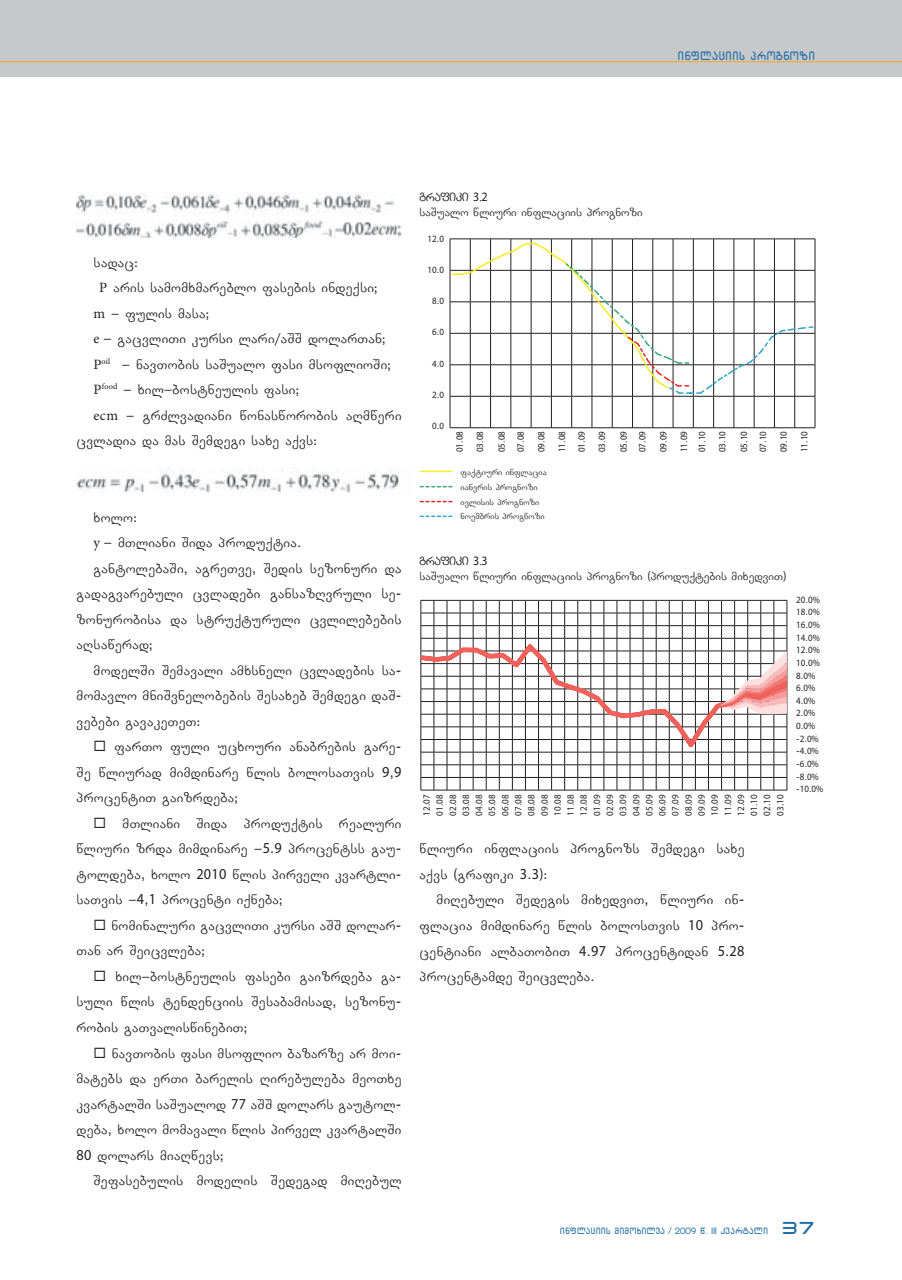
<style>
.page{position:relative;width:902px;height:1280px;background:#fff}
.page>*{position:absolute;margin:0;border:0;box-sizing:border-box;transform-origin:0 0}
.t1{font:14.25px/25.5px "A Kolkhety N";letter-spacing:.02em;color:#231f20;text-align:justify}
.t2{font:12px "A Kolkhety N";color:#231f20}
.t3{font:12px "A Kolkhety M";color:#231f20}
.t4{font:12px "Sanet";color:#206ea6}
.t5{font:9px/13px "A Kolkhety N";color:#231f20}
.t6{font:9px "Sanet";color:#206ea6}
.s1{font-family:"Minion Pro"}
.s2{font-family:"Gotthard";font-size:18px}
</style>
<div class="page">
<div style="left:0;top:0;width:901px;height:77px;background:#c7c8ca"></div>
<hr style="left:0;top:61px;width:901px;height:1px;background:#f9a51b">
<img style="left:77px;top:467px;width:323px;height:26px">
<hr style="left:449px;top:239px;width:1px;height:31px;background:#231f20">
<hr style="left:449px;top:271px;width:1px;height:31px;background:#231f20">
<hr style="left:449px;top:302px;width:1px;height:31px;background:#231f20">
<hr style="left:449px;top:333px;width:1px;height:32px;background:#231f20">
<hr style="left:449px;top:365px;width:1px;height:31px;background:#231f20">
<hr style="left:449px;top:396px;width:1px;height:32px;background:#231f20">
<hr style="left:470px;top:396px;width:1px;height:32px;background:#231f20">
<hr style="left:490px;top:396px;width:1px;height:32px;background:#231f20">
<hr style="left:510px;top:396px;width:1px;height:32px;background:#231f20">
<hr style="left:531px;top:396px;width:1px;height:32px;background:#231f20">
<hr style="left:551px;top:396px;width:1px;height:32px;background:#231f20">
<hr style="left:571px;top:396px;width:1px;height:32px;background:#231f20">
<hr style="left:591px;top:396px;width:1px;height:32px;background:#231f20">
<hr style="left:612px;top:396px;width:1px;height:32px;background:#231f20">
<hr style="left:632px;top:396px;width:1px;height:32px;background:#231f20">
<hr style="left:652px;top:396px;width:1px;height:32px;background:#231f20">
<hr style="left:672px;top:396px;width:1px;height:32px;background:#231f20">
<hr style="left:693px;top:396px;width:1px;height:32px;background:#231f20">
<hr style="left:713px;top:396px;width:1px;height:32px;background:#231f20">
<hr style="left:733px;top:396px;width:1px;height:32px;background:#231f20">
<hr style="left:753px;top:396px;width:1px;height:32px;background:#231f20">
<hr style="left:774px;top:396px;width:1px;height:32px;background:#231f20">
<hr style="left:794px;top:396px;width:1px;height:32px;background:#231f20">
<hr style="left:814px;top:396px;width:1px;height:32px;background:#231f20">
<hr style="left:450px;top:427px;width:365px;height:1px;background:#231f20">
<hr style="left:420px;top:790px;width:367px;height:1px;background:#231f20">
<hr style="left:420px;top:471px;width:32px;height:1px;background:#f5ed21">
<svg style="left:420px;top:486px;width:32px;height:1px"></svg>
<svg style="left:420px;top:501px;width:32px;height:1px"></svg>
<svg style="left:420px;top:516px;width:32px;height:1px"></svg>
<svg style="left:450px;top:239px;width:365px;height:158px"></svg>
<svg style="left:420px;top:600px;width:368px;height:190px"></svg>
<img style="left:77px;top:193px;width:317px;height:21px">
<img style="left:77px;top:220px;width:258px;height:17px">
<img style="left:335px;top:221px;width:66px;height:16px">
<p class="t4" style="left:677px;top:49px;width:139px">INFLACIIS PROGNOZI</p>
<p class="t1" style="left:94px;top:249px;width:46px">SADAC:</p>
<p class="t1" style="left:99px;top:274px;width:280px"><span class="s1">P</span> ARIS SAMOMXMAREBLO FASEBIS INDEQSI;</p>
<p class="t1" style="left:94px;top:300px;width:117px"><span class="s1">m</span> _ FULIS MASA;</p>
<p class="t1" style="left:94px;top:325px;width:293px"><span class="s1">e</span> _ GACVLITI KURSI LARI/ASS DOLARTAN;</p>
<p class="t1" style="left:94px;top:351px;width:299px"><span class="s1">P</span><sup>oil</sup> _ NAVTOBIS SASUALO FASI MSOFLIOSI;</p>
<p class="t1" style="left:94px;top:376px;width:207px"><span class="s1">P</span><sup>food</sup> _ XIL_BOSTNEULIS FASI;</p>
<p class="t1" style="left:94px;top:402px;width:309px"><span class="s1">ecm</span> _ GRZLVADIANI WONASWOROBIS ARMWERI</p>
<p class="t1" style="left:77px;top:428px;width:242px">CVLADIA DA MAS SEMDEGI SAXE AQVS:</p>
<p class="t1" style="left:94px;top:504px;width:45px">XOLO:</p>
<p class="t1" style="left:94px;top:530px;width:209px"><span class="s1">y</span> _ MTLIANI SIDA PRODUQTIA.</p>
<p class="t1" style="left:94px;top:555px;width:309px">GANTOLEBASI, AGRETVE, SEDIS SEZONURI DA</p>
<p class="t1" style="left:77px;top:581px;width:326px">GADAGVAREBULI CVLADEBI GANSAZRVRULI SE-</p>
<p class="t1" style="left:77px;top:606px;width:326px">ZONUROBISA DA STRUQTURULI CVLILEBEBIS</p>
<p class="t1" style="left:77px;top:632px;width:78px">ARSAWERAD;</p>
<p class="t1" style="left:94px;top:657px;width:309px">MODELSI SEMAVALI AMXSNELI CVLADEBIS SA-</p>
<p class="t1" style="left:77px;top:683px;width:326px">MOMAVLO MNISVNELOBEBIS SESAXEB SEMDEGI DAS-</p>
<p class="t1" style="left:77px;top:708px;width:125px">VEBEBI GAVAKETET:</p>
<p class="t1" style="left:77px;top:734px;width:326px;text-indent:17px">◻ FARTO FULI UCXOURI ANABREBIS GARE-SE WLIURAD MIMDINARE WLIS BOLOSATVIS 9,9<br>PROCENTIT GAIZRDEBA;</p>
<p class="t1" style="left:77px;top:810px;width:326px;text-indent:17px">◻ MTLIANI SIDA PRODUQTIS REALURI WLIURI ZRDA MIMDINARE _5.9 PROCENTSS GAU-TOLDEBA, XOLO 2010 WLIS PIRVELI KVARTLI-SATVIS _4,1 PROCENTI IQNEBA;</p>
<p class="t1" style="left:77px;top:912px;width:326px;text-indent:17px">◻ NOMINALURI GACVLITI KURSI ASS DOLAR-<br>TAN AR SEICVLEBA;</p>
<p class="t1" style="left:76px;top:963px;width:326px;text-indent:17px">◻ XIL_BOSTNEULIS FASEBI GAIZRDEBA GA-SULI WLIS TENDENCIIS SESABAMISAD, SEZONU-ROBIS GATVALISWINEBIT;</p>
<p class="t1" style="left:76px;top:1040px;width:326px;text-indent:17px">◻ NAVTOBIS FASI MSOFLIO BAZARZE AR MOI-MATEBS DA ERTI BARELIS RIREBULEBA MEOTXE KVARTALSI SASUALOD 77 ASS DOLARS GAUTOL-DEBA, XOLO MOMAVALI WLIS PIRVEL KVARTALSI 80 DOLARS MIARWEVS;</p>
<p class="t1" style="left:93px;top:1167px;width:309px">SEFASEBULIS MODELIS SEDEGAD MIREBUL</p>
<p class="t3" style="left:419px;top:190px;width:70px">GRAFIKI 3.2</p>
<p class="t2" style="left:419px;top:205px;width:225px">SASUALO WLIURI INFLACIIS PROGNOZI</p>
<p class="t5" style="left:427px;top:232px;width:18px">12.0</p>
<p class="t5" style="left:427px;top:263px;width:18px">10.0</p>
<p class="t5" style="left:432px;top:295px;width:13px">8.0</p>
<p class="t5" style="left:432px;top:326px;width:13px">6.0</p>
<p class="t5" style="left:432px;top:357px;width:13px">4.0</p>
<p class="t5" style="left:432px;top:388px;width:13px">2.0</p>
<p class="t5" style="left:432px;top:419px;width:13px">0.0</p>
<p class="t5" style="left:453px;top:452px;width:23px;rotate:-90deg">01.08</p>
<p class="t5" style="left:473px;top:452px;width:23px;rotate:-90deg">03.08</p>
<p class="t5" style="left:492px;top:452px;width:23px;line-height:18.8px;rotate:-90deg">05.08<br>07.08</p>
<p class="t5" style="left:535px;top:452px;width:23px;rotate:-90deg">09.08</p>
<p class="t5" style="left:552px;top:452px;width:23px;line-height:19.5px;rotate:-90deg">11.08<br>01.09</p>
<p class="t5" style="left:595px;top:452px;width:23px;rotate:-90deg">03.09</p>
<p class="t5" style="left:614px;top:452px;width:23px;line-height:18.8px;rotate:-90deg">05.09<br>07.09</p>
<p class="t5" style="left:656px;top:452px;width:23px;rotate:-90deg">09.09</p>
<p class="t5" style="left:675px;top:452px;width:23px;line-height:18px;rotate:-90deg">11.09<br>01.10</p>
<p class="t5" style="left:716px;top:452px;width:23px;rotate:-90deg">03.10</p>
<p class="t5" style="left:734px;top:452px;width:23px;line-height:18.8px;rotate:-90deg">05.10<br>07.10</p>
<p class="t5" style="left:777px;top:452px;width:23px;rotate:-90deg">09.10</p>
<p class="t5" style="left:798px;top:452px;width:23px;rotate:-90deg">11.10</p>
<p class="t5" style="left:460px;top:464px;width:88px;line-height:15px">FAQTIURI INFLACIA<br>IANVRIS PROGNOZI<br>IVLISIS PROGNOZI<br>NOEMBRIS PROGNOZI</p>
<p class="t3" style="left:419px;top:554px;width:70px">GRAFIKI 3.3</p>
<p class="t2" style="left:419px;top:569px;width:368px">SASUALO WLIURI INFLACIIS PROGNOZI (PRODUQTEBIS MIXEDVIT)</p>
<p class="t5" style="left:420px;top:815px;width:23px;text-align:justify;rotate:-90deg">12.07<br>01.08<br>02.08<br>03.08<br>04.08<br>05.08<br>06.08<br>07.08<br>08.08<br>09.08<br>10.08<br>11.08<br>12.08<br>01.09<br>02.09<br>03.09<br>04.09<br>05.09<br>06.09<br>07.09<br>08.09<br>09.09<br>10.09<br>11.09<br>12.09<br>01.10<br>02.10<br>03.10</p>
<p class="t5" style="left:796px;top:593px;width:25px">20.0%</p>
<p class="t5" style="left:796px;top:606px;width:25px">18.0%</p>
<p class="t5" style="left:796px;top:618px;width:25px">16.0%</p>
<p class="t5" style="left:796px;top:631px;width:25px">14.0%</p>
<p class="t5" style="left:796px;top:644px;width:25px">12.0%</p>
<p class="t5" style="left:796px;top:656px;width:25px">10.0%</p>
<p class="t5" style="left:796px;top:669px;width:20px">8.0%</p>
<p class="t5" style="left:796px;top:681px;width:20px">6.0%</p>
<p class="t5" style="left:796px;top:694px;width:20px">4.0%</p>
<p class="t5" style="left:796px;top:707px;width:20px">2.0%</p>
<p class="t5" style="left:796px;top:719px;width:20px">0.0%</p>
<p class="t5" style="left:796px;top:732px;width:24px">-2.0%</p>
<p class="t5" style="left:796px;top:745px;width:24px">-4.0%</p>
<p class="t5" style="left:796px;top:757px;width:24px">-6.0%</p>
<p class="t5" style="left:796px;top:770px;width:24px">-8.0%</p>
<p class="t5" style="left:796px;top:783px;width:29px">-10.0%</p>
<p class="t1" style="left:419px;top:836px;width:326px">WLIURI INFLACIIS PROGNOZS SEMDEGI SAXE<br>AQVS (GRAFIKI 3.3):</p>
<p class="t1" style="left:419px;top:887px;width:326px;text-indent:17px">MIREBULI SEDEGIS MIXEDVIT, WLIURI IN-FLACIA MIMDINARE WLIS BOLOSTVIS 10 PRO-CENTIANI ALBATOBIT 4.97 PROCENTIDAN 5.28<br>PROCENTAMDE SEICVLEBA.</p>
<p class="t6" style="left:560px;top:1225px;width:257px">INFLACIIS MIMOXILVA / 2009 W. III KVARTALI <span class="s2">37</span></p>
</div>
